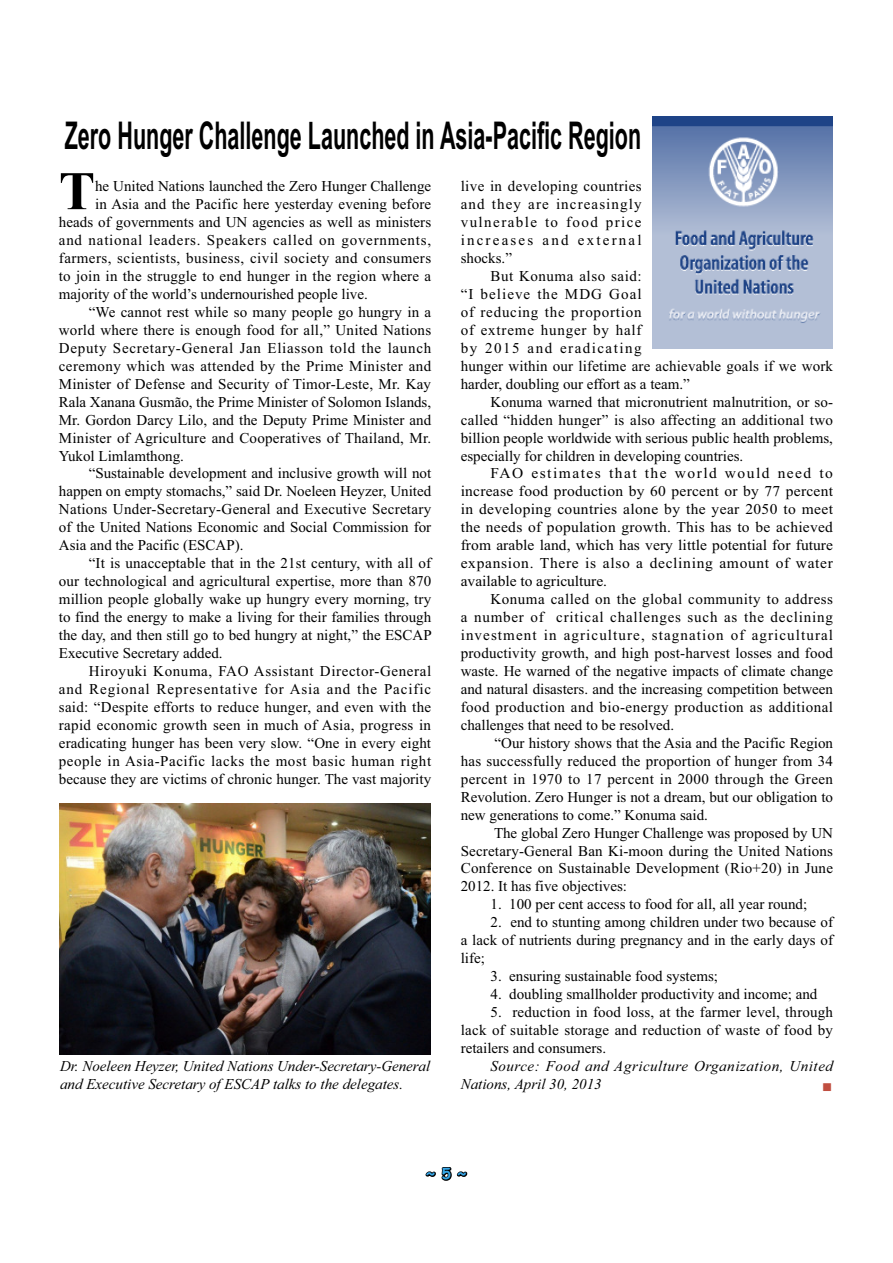
<style>
.page{position:relative;width:893px;height:1263px;background:#fff}
.page>*{position:absolute;margin:0;border:0;box-sizing:border-box;transform-origin:0 0}
.t1{font:700 54.3px "Times New Roman";color:#000}
.t2{font:700 38.25px "Arial Narrow";color:#000;scale:.69 1}
.t3{font:15px/18px "Times New Roman";letter-spacing:.01em;color:#000;text-align:justify}
.t4{font:15px/18px "Times New Roman";letter-spacing:.035em;color:#000}
.t5{font:italic 15px/18px "Times New Roman";color:#000}
.t6{font:italic 15px/18px "Times New Roman";letter-spacing:.035em;color:#000}
.t7{font:15px "Times New Roman";letter-spacing:.03em;color:#000}
.t8{font:15px "Times New Roman";letter-spacing:.05em;color:#000}
.t9{font:15px "Times New Roman";letter-spacing:.045em;color:#000}
.t10{font:15px "Times New Roman";letter-spacing:.06em;color:#000}
.t11{font:15px "Times New Roman";letter-spacing:.04em;color:#000}
.t12{font:700 15px "Comic Sans MS";color:#36a7e9}
.t13{font:13.5px "Wingdings";color:#c04e40}
</style>
<div class="page">
<svg style="left:425px;top:1167px;width:43px;height:14px"></svg>
<img style="left:652px;top:117px;width:180px;height:232px">
<img style="left:60px;top:803px;width:370px;height:252px">
<h2 class="t2" style="left:65px;top:121px;width:836px">Zero Hunger Challenge Launched in Asia-Pacific Region</h2>
<h1 class="t1" style="left:59px;top:172px;width:38px">T</h1>
<p class="t3" style="left:95px;top:178px;width:337px">he United Nations launched the Zero Hunger Challenge</p>
<p class="t3" style="left:460px;top:178px;width:182px">live in developing countries and they are increasingly vulnerable to food price increases and external shocks.”</p>
<p class="t4" style="left:460px;top:268px;width:374px;text-indent:30px">But Konuma also said:<br>“I believe the MDG Goal<br>of reducing the proportion<br>of extreme hunger by half<br>by 2015 and eradicating<br>hunger within our lifetime are achievable goals if we work harder, doubling our effort as a team.”</p>
<p class="t3" style="left:460px;top:394px;width:374px;text-indent:30px">Konuma warned that micronutrient malnutrition, or so&shy;called “hidden hunger” is also affecting an additional two billion people worldwide with serious public health problems, especially for children in developing countries.</p>
<p class="t3" style="left:461px;top:466px;width:374px;text-indent:30px">FAO estimates that the world would need to increase food production by 60 percent or by 77 percent in developing countries alone by the year 2050 to meet the needs of population growth. This has to be achieved from arable land, which has very little potential for future expansion. There is also a declining amount of water available to agriculture.</p>
<p class="t3" style="left:461px;top:591px;width:374px;text-indent:30px">Konuma called on the global community to address a number of critical challenges such as the declining investment in agriculture, stagnation of agricultural productivity growth, and high post-harvest losses and food waste. He warned of the negative impacts of climate change and natural disasters. and the increasing competition between food production and bio-energy production as additional challenges that need to be resolved.</p>
<p class="t3" style="left:461px;top:735px;width:374px;text-indent:34px">“Our history shows that the Asia and the Pacific Region has successfully reduced the proportion of hunger from 34 percent in 1970 to 17 percent in 2000 through the Green Revolution. Zero Hunger is not a dream, but our obligation to new generations to come.” Konuma said.</p>
<p class="t3" style="left:461px;top:825px;width:374px;text-indent:33px">The global Zero Hunger Challenge was proposed by UN Secretary-General Ban Ki-moon during the United Nations Conference on Sustainable Development (Rio+20) in June 2012. It has five objectives:</p>
<p class="t3" style="left:490px;top:897px;width:318px">1. 100 per cent access to food for all, all year round;</p>
<p class="t3" style="left:461px;top:915px;width:374px;text-indent:30px">2. end to stunting among children under two because of a lack of nutrients during pregnancy and in the early days of life;</p>
<p class="t3" style="left:490px;top:968px;width:229px">3. ensuring sustainable food systems;</p>
<p class="t3" style="left:490px;top:986px;width:328px">4. doubling smallholder productivity and income; and</p>
<p class="t3" style="left:461px;top:1004px;width:374px;text-indent:30px">5. reduction in food loss, at the farmer level, through lack of suitable storage and reduction of waste of food by retailers and consumers.</p>
<p class="t6" style="left:461px;top:1058px;width:374px;text-indent:30px">Source: Food and Agriculture Organization, United<br>Nations, April 30, 2013</p>
<p class="t3" style="left:95px;top:196px;width:337px">in Asia and the Pacific here yesterday evening before</p>
<p class="t3" style="left:59px;top:214px;width:374px">heads of governments and UN agencies as well as ministers</p>
<p class="t8" style="left:59px;top:234px;width:374px">and national leaders. Speakers called on governments,</p>
<p class="t7" style="left:59px;top:252px;width:374px">farmers, scientists, business, civil society and consumers</p>
<p class="t3" style="left:59px;top:268px;width:374px">to join in the struggle to end hunger in the region where a</p>
<p class="t3" style="left:59px;top:286px;width:310px">majority of the world’s undernourished people live.</p>
<p class="t3" style="left:89px;top:304px;width:344px">“We cannot rest while so many people go hungry in a</p>
<p class="t3" style="left:59px;top:322px;width:374px">world where there is enough food for all,” United Nations</p>
<p class="t9" style="left:59px;top:342px;width:374px">Deputy Secretary-General Jan Eliasson told the launch</p>
<p class="t3" style="left:59px;top:358px;width:374px">ceremony which was attended by the Prime Minister and</p>
<p class="t3" style="left:59px;top:376px;width:374px">Minister of Defense and Security of Timor-Leste, Mr. Kay</p>
<p class="t3" style="left:59px;top:394px;width:374px">Rala Xanana Gusmão, the Prime Minister of Solomon Islands,</p>
<p class="t3" style="left:59px;top:412px;width:374px">Mr. Gordon Darcy Lilo, and the Deputy Prime Minister and</p>
<p class="t3" style="left:59px;top:430px;width:374px">Minister of Agriculture and Cooperatives of Thailand, Mr.</p>
<p class="t3" style="left:59px;top:448px;width:127px">Yukol Limlamthong.</p>
<p class="t3" style="left:89px;top:466px;width:344px">“Sustainable development and inclusive growth will not</p>
<p class="t3" style="left:59px;top:484px;width:374px">happen on empty stomachs,” said Dr. Noeleen Heyzer, United</p>
<p class="t3" style="left:59px;top:502px;width:374px">Nations Under-Secretary-General and Executive Secretary</p>
<p class="t3" style="left:59px;top:520px;width:374px">of the United Nations Economic and Social Commission for</p>
<p class="t3" style="left:59px;top:538px;width:186px">Asia and the Pacific (ESCAP).</p>
<p class="t3" style="left:89px;top:555px;width:344px">“It is unacceptable that in the 21st century, with all of</p>
<p class="t3" style="left:59px;top:573px;width:374px">our technological and agricultural expertise, more than 870</p>
<p class="t3" style="left:59px;top:591px;width:374px">million people globally wake up hungry every morning, try</p>
<p class="t3" style="left:59px;top:609px;width:374px">to find the energy to make a living for their families through</p>
<p class="t3" style="left:59px;top:627px;width:374px">the day, and then still go to bed hungry at night,” the ESCAP</p>
<p class="t3" style="left:59px;top:645px;width:165px">Executive Secretary added.</p>
<p class="t11" style="left:89px;top:665px;width:344px">Hiroyuki Konuma, FAO Assistant Director-General</p>
<p class="t10" style="left:59px;top:683px;width:374px">and Regional Representative for Asia and the Pacific</p>
<p class="t3" style="left:59px;top:699px;width:374px">said: “Despite efforts to reduce hunger, and even with the</p>
<p class="t3" style="left:59px;top:717px;width:374px">rapid economic growth seen in much of Asia, progress in</p>
<p class="t3" style="left:59px;top:735px;width:374px">eradicating hunger has been very slow. “One in every eight</p>
<p class="t4" style="left:59px;top:753px;width:374px">people in Asia-Pacific lacks the most basic human right</p>
<p class="t3" style="left:59px;top:771px;width:374px">because they are victims of chronic hunger. The vast majority</p>
<p class="t5" style="left:60px;top:1058px;width:371px">Dr. Noeleen Heyzer, United Nations Under-Secretary-General and Executive Secretary of ESCAP talks to the delegates.</p>
<p class="t13" style="left:822px;top:1079px;width:12px">■</p>
<p class="t12" style="left:426px;top:1165px;width:42px">~ 5 ~</p>
</div>
